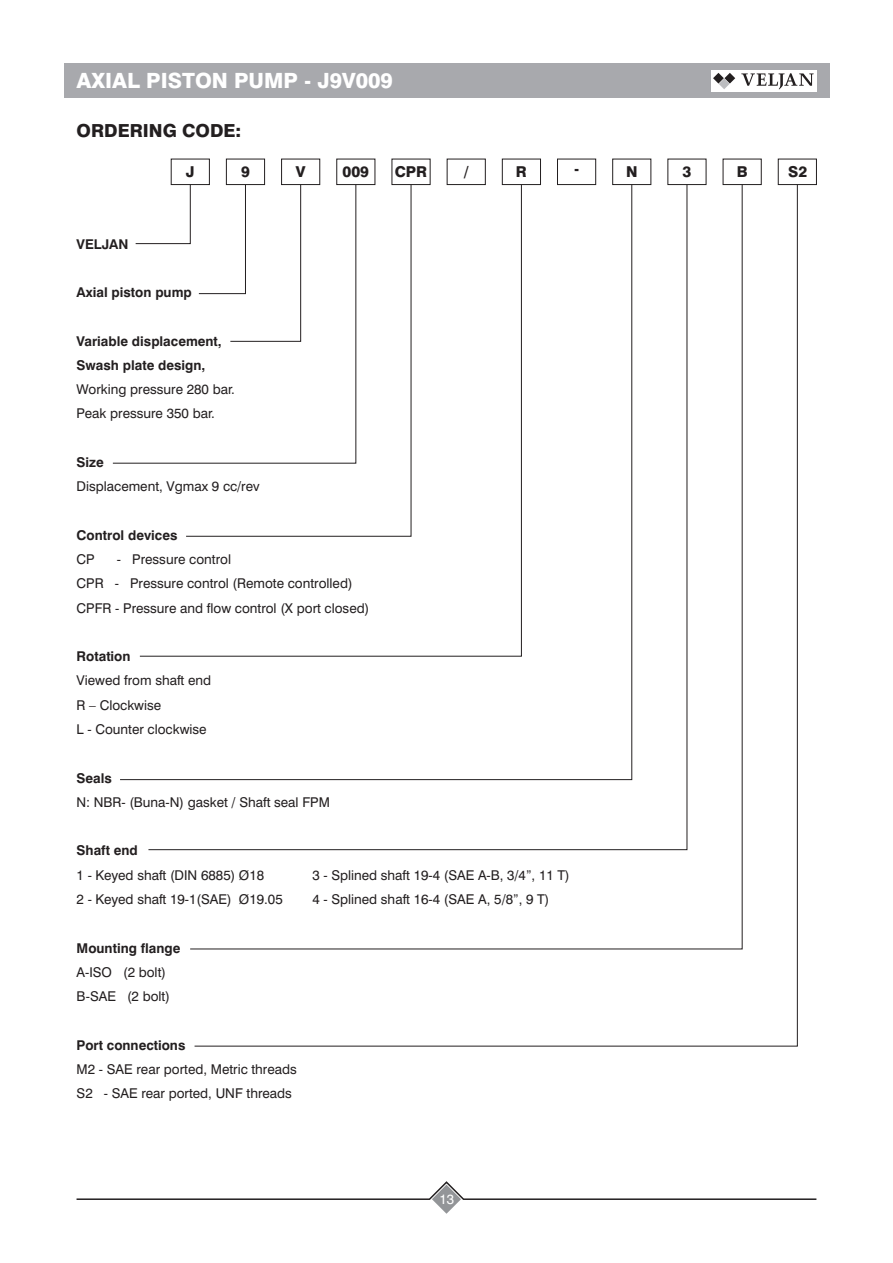
<style>
.page{position:relative;width:893px;height:1263px;background:#fff}
.page>*{position:absolute;margin:0;border:0;box-sizing:border-box;transform-origin:0 0}
.t1{font:800 21px "Swiss 721 BT";color:#fff}
.t2{font:800 18px "Swiss 721 BT";color:#231f20}
.t3{font:800 15px "Swiss 721 BT";color:#231f20}
.t4{font:13.5px/24.3px "Swiss 721 BT";color:#231f20}
.t5{font:700 13.5px/24.3px "Swiss 721 BT";color:#231f20}
.t6{font:13.5px "Swiss 721 BT";color:#fff}
</style>
<div class="page">
<div style="left:64px;top:64px;width:765px;height:34px;background:#a8a9ad"></div>
<div style="left:711px;top:70px;width:106px;height:21px;background:#fff"></div>
<svg style="left:713px;top:73px;width:22px;height:16px"></svg>
<svg style="left:741px;top:73px;width:73px;height:16px"></svg>
<svg style="left:76px;top:1181px;width:741px;height:33px"></svg>
<svg style="left:194px;top:184px;width:604px;height:863px"></svg>
<div style="left:778px;top:159px;width:39px;height:26px;border:1px solid #231f20"></div>
<div style="left:723px;top:159px;width:39px;height:26px;border:1px solid #231f20"></div>
<div style="left:667px;top:159px;width:39px;height:26px;border:1px solid #231f20"></div>
<div style="left:612px;top:159px;width:39px;height:26px;border:1px solid #231f20"></div>
<div style="left:557px;top:159px;width:39px;height:26px;border:1px solid #231f20"></div>
<div style="left:502px;top:159px;width:39px;height:26px;border:1px solid #231f20"></div>
<div style="left:447px;top:159px;width:39px;height:26px;border:1px solid #231f20"></div>
<div style="left:392px;top:159px;width:38px;height:26px;border:1px solid #231f20"></div>
<div style="left:336px;top:159px;width:39px;height:26px;border:1px solid #231f20"></div>
<div style="left:281px;top:159px;width:39px;height:26px;border:1px solid #231f20"></div>
<div style="left:226px;top:159px;width:39px;height:26px;border:1px solid #231f20"></div>
<div style="left:171px;top:159px;width:39px;height:26px;border:1px solid #231f20"></div>
<h1 class="t1" style="left:77px;top:72px;width:318px">AXIAL PISTON PUMP - J9V009</h1>
<h2 class="t2" style="left:77px;top:123px;width:166px">ORDERING CODE:</h2>
<p class="t3" style="left:186px;top:166px;width:10px">J</p>
<p class="t3" style="left:241px;top:166px;width:10px">9</p>
<p class="t3" style="left:296px;top:166px;width:11px">V</p>
<p class="t3" style="left:343px;top:166px;width:28px">009</p>
<p class="t3" style="left:395px;top:166px;width:34px">CPR</p>
<p class="t3" style="left:464px;top:165px;width:6px">/</p>
<p class="t3" style="left:516px;top:166px;width:13px">R</p>
<p class="t3" style="left:574px;top:163px;width:7px">-</p>
<p class="t3" style="left:626px;top:166px;width:13px">N</p>
<p class="t3" style="left:682px;top:166px;width:10px">3</p>
<p class="t3" style="left:737px;top:166px;width:12px">B</p>
<p class="t3" style="left:788px;top:166px;width:21px">S2</p>
<p class="t5" style="left:77px;top:233px;width:53px">VELJAN</p>
<p class="t5" style="left:77px;top:281px;width:117px">Axial piston pump</p>
<p class="t5" style="left:77px;top:330px;width:147px">Variable displacement,<br>Swash plate design,</p>
<p class="t4" style="left:77px;top:378px;width:160px">Working pressure 280 bar.<br>Peak pressure 350 bar.</p>
<p class="t5" style="left:77px;top:451px;width:29px">Size</p>
<p class="t4" style="left:77px;top:476px;width:185px">Displacement, Vgmax 9 cc/rev</p>
<p class="t5" style="left:77px;top:524px;width:102px">Control devices</p>
<p class="t4" style="left:77px;top:548px;width:20px">CP</p>
<p class="t4" style="left:77px;top:548px;width:294px;text-indent:40px">- Pressure control<br>CPR - Pressure control (Remote controlled)<br>CPFR - Pressure and flow control (X port closed)</p>
<p class="t5" style="left:77px;top:645px;width:55px">Rotation</p>
<p class="t4" style="left:77px;top:670px;width:136px">Viewed from shaft end<br>R – Clockwise<br>L - Counter clockwise</p>
<p class="t5" style="left:77px;top:767px;width:37px">Seals</p>
<p class="t4" style="left:77px;top:791px;width:255px">N: NBR- (Buna-N) gasket / Shaft seal FPM</p>
<p class="t5" style="left:77px;top:840px;width:63px">Shaft end</p>
<p class="t4" style="left:77px;top:864px;width:189px">1 - Keyed shaft (DIN 6885) Ø18</p>
<p class="t4" style="left:312px;top:864px;width:259px">3 - Splined shaft 19-4 (SAE A-B, 3/4”, 11 T)</p>
<p class="t4" style="left:77px;top:888px;width:208px">2 - Keyed shaft 19-1(SAE) Ø19.05</p>
<p class="t4" style="left:312px;top:888px;width:239px">4 - Splined shaft 16-4 (SAE A, 5/8”, 9 T)</p>
<p class="t5" style="left:77px;top:937px;width:105px">Mounting flange</p>
<p class="t4" style="left:77px;top:961px;width:95px">A-ISO (2 bolt)<br>B-SAE (2 bolt)</p>
<p class="t5" style="left:77px;top:1034px;width:110px">Port connections</p>
<p class="t4" style="left:77px;top:1058px;width:222px">M2 - SAE rear ported, Metric threads<br>S2 - SAE rear ported, UNF threads</p>
<p class="t6" style="left:439px;top:1194px;width:16px">13</p>
</div>
